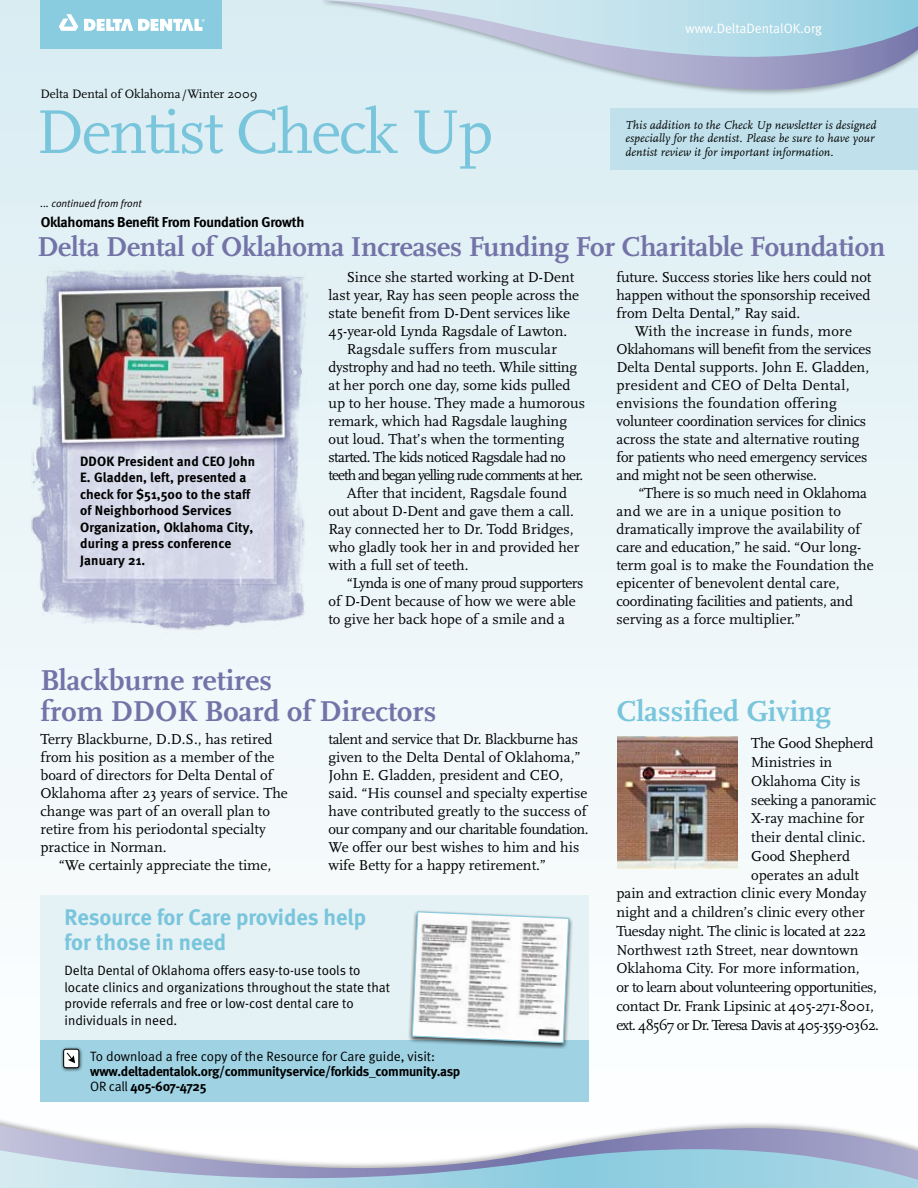
<style>
.page{position:relative;width:918px;height:1188px;background:#fff}
.page>*{position:absolute;margin:0;border:0;box-sizing:border-box;transform-origin:0 0}
.t1{font:64.5px "Scala";letter-spacing:-.03em;color:#79c5dc}
.t2{font:700 30px/31.5px "Scala";color:#7373a8}
.t3{font:700 30px "Scala";color:#79c5dc}
.t4{font:700 28.5px "Scala";letter-spacing:-.01em;color:#7373a8}
.t5{font:700 22.5px/25.5px "Meta";color:#79c5dc}
.t6{font:15px/18px "Scala";color:#000}
.t7{font:15px "Scala";letter-spacing:-.02em;color:#000}
.t8{font:15px "Scala";letter-spacing:-.03em;color:#000}
.t9{font:15px "Scala";letter-spacing:-.05em;color:#000}
.t10{font:15px "Scala";letter-spacing:-.06em;color:#000}
.t11{font:15px "Scala";letter-spacing:-.04em;color:#000}
.t12{font:15px "Scala";letter-spacing:.02em;color:#000}
.t13{font:700 14.25px "Meta";letter-spacing:-.02em;color:#000}
.t14{font:13.5px/16.5px "Meta Normal";color:#000}
.t15{font:700 13.5px/16.5px "Meta";letter-spacing:.005em;color:#000}
.t16{font:700 13.5px/15px "Meta";letter-spacing:-.02em;color:#000}
.t17{font:13.5px "Meta Normal";color:#fff}
.t18{font:12.75px "Scala";color:#000}
.t19{font:italic 12px/13.5px "Scala";letter-spacing:.01em;color:#000}
.t20{font:italic 10.5px "Meta Normal";color:#000}
.s1{font-family:"Meta Normal";font-weight:400}
</style>
<div class="page">
<div style="left:0;top:0;width:918px;height:1188px;background:linear-gradient(to bottom,#d9ecf2,#fff)"></div>
<div style="left:0;top:1113px;width:918px;height:75px;background:#fdfeff"></div>
<svg style="left:0;top:1120px;width:918px;height:29px"></svg>
<svg style="left:322px;top:74px;width:596px;height:48px"></svg>
<svg style="left:317px;top:0;width:601px;height:74px"></svg>
<div style="left:40px;top:0;width:182px;height:49px;background:#89cbdf"></div>
<svg style="left:84px;top:19px;width:121px;height:12px"></svg>
<svg style="left:59px;top:14px;width:19px;height:17px"></svg>
<svg style="left:0;top:1149px;width:918px;height:39px"></svg>
<div style="left:40px;top:896px;width:550px;height:206px;background:#e4f1f5"></div>
<div style="left:40px;top:1041px;width:550px;height:61px;background:#9fd3e4"></div>
<div style="left:61px;top:1046px;width:22px;height:26px;background:#000;opacity:.75"></div>
<div style="left:64px;top:1049px;width:15px;height:19px;background:#fff;border-radius:2px"></div>
<div style="left:63px;top:1049px;width:16px;height:19px;border:1px solid #000;border-radius:2px"></div>
<svg style="left:66px;top:1052px;width:9px;height:11px"></svg>
<img style="left:24px;top:265px;width:289px;height:370px">
<div style="left:407px;top:909px;width:166px;height:140px;background:#000;opacity:.75"></div>
<svg style="left:411px;top:911px;width:159px;height:133px"></svg>
<img style="left:618px;top:737px;width:120px;height:131px">
<div style="left:611px;top:108px;width:307px;height:61px;background:#c0e1ec"></div>
<p class="t18" style="left:40px;top:87px;width:218px">Delta Dental of Oklahoma/Winter 2009</p>
<h1 class="t1" style="left:36px;top:97px;width:458px">Dentist Check Up</h1>
<p class="t20" style="left:40px;top:197px;width:103px">... continued from front</p>
<p class="t13" style="left:41px;top:214px;width:265px">Oklahomans Benefit From Foundation Growth</p>
<p class="t17" style="left:686px;top:21px;width:138px">www.DeltaDentalOK.org</p>
<p class="t19" style="left:626px;top:119px;width:252px">This addition to the Check Up newsletter is designed especially for the dentist. Please be sure to have your dentist review it for important information.</p>
<h3 class="t4" style="left:38px;top:231px;width:849px">Delta Dental of Oklahoma Increases Funding For Charitable Foundation</h3>
<p class="t15" style="left:80px;top:453px;width:176px">DDOK President and CEO John<br>E. Gladden, left, presented a check for $51,500 to the staff of Neighborhood Services<br>Organization, Oklahoma City, during a press conference<br>January 21.</p>
<p class="t6" style="left:347px;top:268px;width:229px">Since she started working at D-Dent</p>
<p class="t6" style="left:328px;top:286px;width:252px">last year, Ray has seen people across the</p>
<p class="t6" style="left:328px;top:304px;width:243px">state benefit from D-Dent services like</p>
<p class="t6" style="left:328px;top:322px;width:240px">45-year-old Lynda Ragsdale of Lawton.</p>
<p class="t12" style="left:347px;top:341px;width:212px">Ragsdale suffers from muscular</p>
<p class="t7" style="left:328px;top:359px;width:250px">dystrophy and had no teeth. While sitting</p>
<p class="t6" style="left:328px;top:376px;width:243px">at her porch one day, some kids pulled</p>
<p class="t6" style="left:328px;top:394px;width:258px">up to her house. They made a humorous</p>
<p class="t6" style="left:328px;top:412px;width:240px">remark, which had Ragsdale laughing</p>
<p class="t6" style="left:328px;top:430px;width:238px">out loud. That’s when the tormenting</p>
<p class="t11" style="left:328px;top:449px;width:239px">started. The kids noticed Ragsdale had no</p>
<p class="t10" style="left:328px;top:467px;width:256px">teeth and began yelling rude comments at her.</p>
<p class="t6" style="left:347px;top:484px;width:222px">After that incident, Ragsdale found</p>
<p class="t6" style="left:328px;top:502px;width:247px">out about D-Dent and gave them a call.</p>
<p class="t6" style="left:328px;top:520px;width:247px">Ray connected her to Dr. Todd Bridges,</p>
<p class="t6" style="left:328px;top:538px;width:252px">who gladly took her in and provided her</p>
<p class="t6" style="left:328px;top:556px;width:142px">with a full set of teeth.</p>
<p class="t8" style="left:347px;top:575px;width:238px">“Lynda is one of many proud supporters</p>
<p class="t6" style="left:328px;top:592px;width:249px">of D-Dent because of how we were able</p>
<p class="t6" style="left:328px;top:610px;width:238px">to give her back hope of a smile and a</p>
<h2 class="t2" style="left:40px;top:665px;width:397px">Blackburne retires<br>from DDOK Board of Directors</h2>
<p class="t6" style="left:40px;top:731px;width:249px">Terry Blackburne, D.D.S., has retired from his position as a member of the board of directors for Delta Dental of Oklahoma after 23 years of service. The change was part of an overall plan to retire from his periodontal specialty practice in Norman.</p>
<p class="t6" style="left:59px;top:857px;width:214px">“We certainly appreciate the time,</p>
<p class="t6" style="left:328px;top:731px;width:262px">talent and service that Dr. Blackburne has given to the Delta Dental of Oklahoma,” John E. Gladden, president and CEO, said. “His counsel and specialty expertise have contributed greatly to the success of our company and our charitable foundation.<br>We offer our best wishes to him and his wife Betty for a happy retirement.”</p>
<h3 class="t5" style="left:64px;top:904px;width:303px">Resource for Care provides help for those in need</h3>
<p class="t14" style="left:64px;top:962px;width:327px">Delta Dental of Oklahoma offers easy-to-use tools to locate clinics and organizations throughout the state that provide referrals and free or low-cost dental care to individuals in need.</p>
<p class="t14" style="left:90px;top:1048px;width:346px">To download a free copy of the Resource for Care guide, visit:</p>
<p class="t16" style="left:90px;top:1064px;width:372px">www.deltadentalok.org/communityservice/forkids_community.asp<br><span class="s1">OR call</span> 405-607-4725</p>
<p class="t6" style="left:616px;top:268px;width:256px;text-align:justify">future. Success stories like hers could not happen without the sponsorship received from Delta Dental,” Ray said.</p>
<p class="t6" style="left:616px;top:322px;width:257px;text-indent:18px">With the increase in funds, more Oklahomans will benefit from the services Delta Dental supports. John E. Gladden, president and CEO of Delta Dental, envisions the foundation offering volunteer coordination services for clinics across the state and alternative routing for patients who need emergency services and might not be seen otherwise.</p>
<p class="t6" style="left:616px;top:484px;width:259px;text-indent:22px">“There is so much need in Oklahoma and we are in a unique position to dramatically improve the availability of care and education,” he said. “Our long&shy;term goal is to make the Foundation the epicenter of benevolent dental care, coordinating facilities and patients, and serving as a force multiplier.”</p>
<h2 class="t3" style="left:616px;top:695px;width:216px">Classified Giving</h2>
<p class="t7" style="left:751px;top:735px;width:124px">The Good Shepherd</p>
<p class="t6" style="left:751px;top:753px;width:82px">Ministries in</p>
<p class="t6" style="left:751px;top:772px;width:111px">Oklahoma City is</p>
<p class="t7" style="left:751px;top:791px;width:126px">seeking a panoramic</p>
<p class="t6" style="left:751px;top:810px;width:115px">X-ray machine for</p>
<p class="t6" style="left:751px;top:828px;width:116px">their dental clinic.</p>
<p class="t6" style="left:751px;top:847px;width:100px">Good Shepherd</p>
<p class="t6" style="left:751px;top:866px;width:109px">operates an adult</p>
<p class="t6" style="left:616px;top:885px;width:251px">pain and extraction clinic every Monday</p>
<p class="t6" style="left:616px;top:903px;width:250px">night and a children’s clinic every other</p>
<p class="t7" style="left:616px;top:923px;width:251px">Tuesday night. The clinic is located at 222</p>
<p class="t6" style="left:616px;top:941px;width:243px">Northwest 12th Street, near downtown</p>
<p class="t6" style="left:616px;top:960px;width:245px">Oklahoma City. For more information,</p>
<p class="t8" style="left:616px;top:979px;width:262px">or to learn about volunteering opportunities,</p>
<p class="t7" style="left:616px;top:998px;width:259px">contact Dr. Frank Lipsinic at 405-271-8001,</p>
<p class="t9" style="left:616px;top:1016px;width:264px">ext. 48567 or Dr. Teresa Davis at 405-359-0362.</p>
</div>
